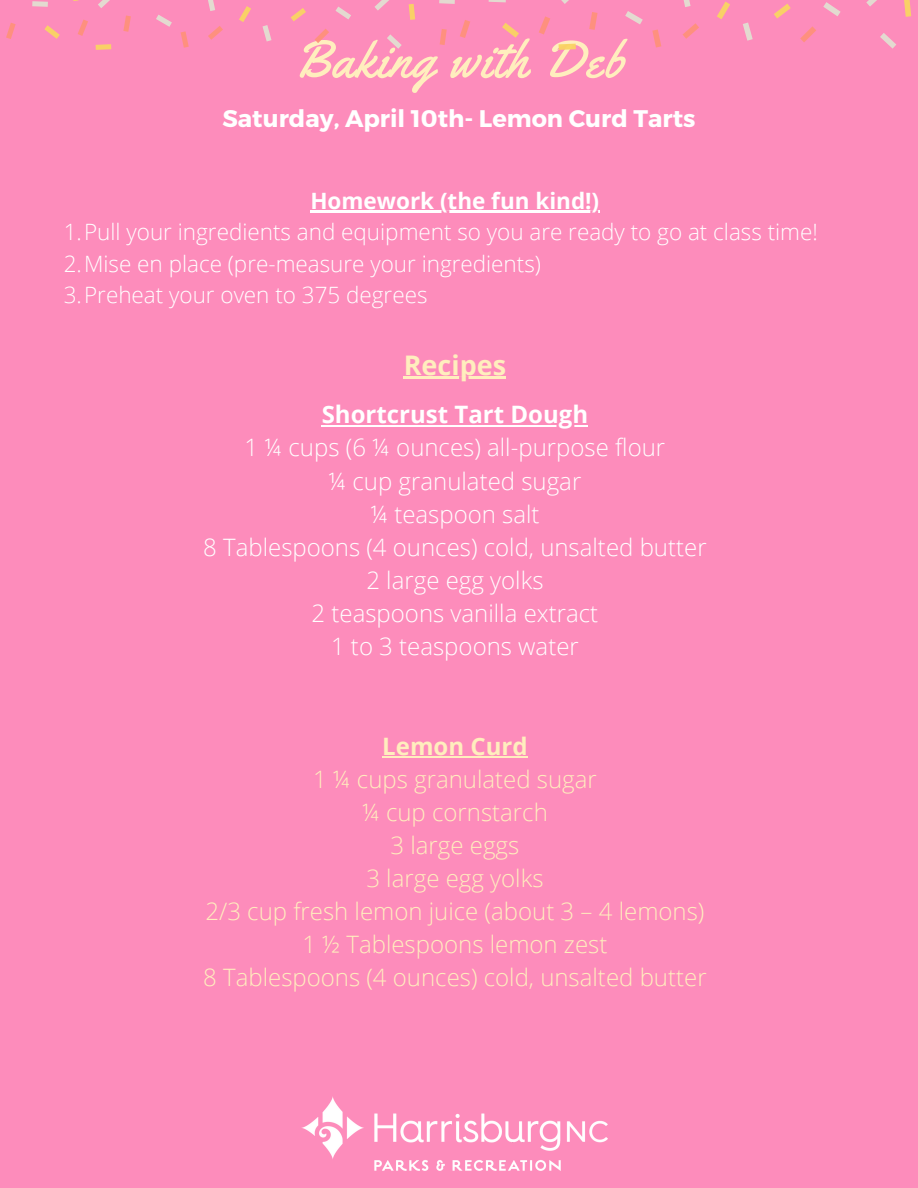
<style>
.page{position:relative;width:918px;height:1188px;background:#fd8cbb}
.page>*{position:absolute;margin:0;border:0;box-sizing:border-box;transform-origin:0 0}
.t1{font:52.5px "Yellowtail";letter-spacing:.04em;color:#ffeebe}
.t2{font:700 27px "Open Sans";color:#ffeebe}
.t3{font:300 24px "Open Sans";color:#fff}
.t4{font:300 24px "Open Sans";color:#ffeebe}
.t5{font:700 24px "Montserrat";color:#fff}
.t6{font:700 24px "Open Sans";color:#fff}
.t7{font:700 24px "Open Sans";color:#ffeebe}
.t8{font:300 22.5px "Open Sans";color:#fff}
.t9{font:700 22.5px "Open Sans";color:#fff}
</style>
<div class="page">
<svg style="left:239px;top:6px;width:12px;height:16px"></svg>
<svg style="left:336px;top:7px;width:15px;height:12px"></svg>
<svg style="left:315px;top:29px;width:14px;height:14px"></svg>
<svg style="left:409px;top:4px;width:6px;height:16px"></svg>
<svg style="left:374px;top:0;width:15px;height:11px"></svg>
<svg style="left:263px;top:25px;width:9px;height:17px"></svg>
<svg style="left:291px;top:8px;width:15px;height:13px"></svg>
<svg style="left:440px;top:29px;width:7px;height:16px"></svg>
<svg style="left:439px;top:0;width:16px;height:4px"></svg>
<svg style="left:387px;top:34px;width:15px;height:15px"></svg>
<svg style="left:208px;top:0;width:7px;height:11px"></svg>
<svg style="left:181px;top:31px;width:8px;height:17px"></svg>
<svg style="left:98px;top:0;width:12px;height:8px"></svg>
<svg style="left:123px;top:15px;width:8px;height:17px"></svg>
<svg style="left:156px;top:15px;width:16px;height:12px"></svg>
<svg style="left:78px;top:20px;width:10px;height:16px"></svg>
<svg style="left:96px;top:44px;width:15px;height:6px"></svg>
<svg style="left:6px;top:23px;width:10px;height:16px"></svg>
<svg style="left:208px;top:26px;width:15px;height:14px"></svg>
<svg style="left:44px;top:25px;width:16px;height:14px"></svg>
<svg style="left:32px;top:1px;width:16px;height:6px"></svg>
<svg style="left:717px;top:2px;width:13px;height:17px"></svg>
<svg style="left:823px;top:2px;width:18px;height:14px"></svg>
<svg style="left:800px;top:26px;width:16px;height:16px"></svg>
<svg style="left:904px;top:0;width:7px;height:17px"></svg>
<svg style="left:866px;top:0;width:11px;height:7px"></svg>
<svg style="left:743px;top:23px;width:10px;height:18px"></svg>
<svg style="left:774px;top:4px;width:17px;height:15px"></svg>
<svg style="left:880px;top:33px;width:16px;height:16px"></svg>
<svg style="left:683px;top:0;width:8px;height:7px"></svg>
<svg style="left:652px;top:29px;width:9px;height:19px"></svg>
<svg style="left:561px;top:0;width:8px;height:4px"></svg>
<svg style="left:589px;top:12px;width:9px;height:18px"></svg>
<svg style="left:625px;top:11px;width:18px;height:13px"></svg>
<svg style="left:539px;top:16px;width:11px;height:18px"></svg>
<svg style="left:559px;top:44px;width:17px;height:6px"></svg>
<svg style="left:460px;top:20px;width:10px;height:18px"></svg>
<svg style="left:683px;top:23px;width:16px;height:16px"></svg>
<svg style="left:502px;top:23px;width:17px;height:15px"></svg>
<svg style="left:489px;top:0;width:17px;height:2px"></svg>
<hr style="left:404px;top:376px;width:102px;height:3px;background:#ffeebe">
<hr style="left:322px;top:425px;width:266px;height:1px;background:#fff">
<hr style="left:382px;top:756px;width:146px;height:2px;background:#ffeebe">
<img style="left:302px;top:1096px;width:306px;height:74px">
<hr style="left:310px;top:211px;width:290px;height:2px;background:#fff">
<p class="t1" style="left:294px;top:26px;width:331px">Baking with Deb</p>
<p class="t5" style="left:222px;top:103px;width:475px">Saturday, April 10th- Lemon Curd Tarts</p>
<p class="t9" style="left:310px;top:185px;width:290px">Homework (the fun kind!)</p>
<p class="t8" style="left:64px;top:216px;width:756px">1.Pull your ingredients and equipment so you are ready to go at class time!</p>
<p class="t8" style="left:64px;top:248px;width:479px">2.Mise en place (pre-measure your ingredients)</p>
<p class="t8" style="left:64px;top:279px;width:365px">3.Preheat your oven to 375 degrees</p>
<p class="t2" style="left:404px;top:346px;width:104px">Recipes</p>
<p class="t6" style="left:322px;top:398px;width:268px">Shortcrust Tart Dough</p>
<p class="t3" style="left:245px;top:431px;width:422px">1 ¼ cups (6 ¼ ounces) all-purpose flour</p>
<p class="t3" style="left:329px;top:464px;width:254px">¼ cup granulated sugar</p>
<p class="t3" style="left:370px;top:497px;width:171px">¼ teaspoon salt</p>
<p class="t3" style="left:203px;top:530px;width:505px">8 Tablespoons (4 ounces) cold, unsalted butter</p>
<p class="t3" style="left:366px;top:563px;width:179px">2 large egg yolks</p>
<p class="t3" style="left:312px;top:596px;width:288px">2 teaspoons vanilla extract</p>
<p class="t3" style="left:331px;top:630px;width:249px">1 to 3 teaspoons water</p>
<p class="t7" style="left:382px;top:729px;width:147px">Lemon Curd</p>
<p class="t4" style="left:313px;top:762px;width:285px">1 ¼ cups granulated sugar</p>
<p class="t4" style="left:362px;top:795px;width:187px">¼ cup cornstarch</p>
<p class="t4" style="left:391px;top:828px;width:130px">3 large eggs</p>
<p class="t4" style="left:366px;top:861px;width:179px">3 large egg yolks</p>
<p class="t4" style="left:206px;top:895px;width:500px">2/3 cup fresh lemon juice (about 3 – 4 lemons)</p>
<p class="t4" style="left:303px;top:928px;width:306px">1 ½ Tablespoons lemon zest</p>
<p class="t4" style="left:203px;top:961px;width:505px">8 Tablespoons (4 ounces) cold, unsalted butter</p>
</div>
